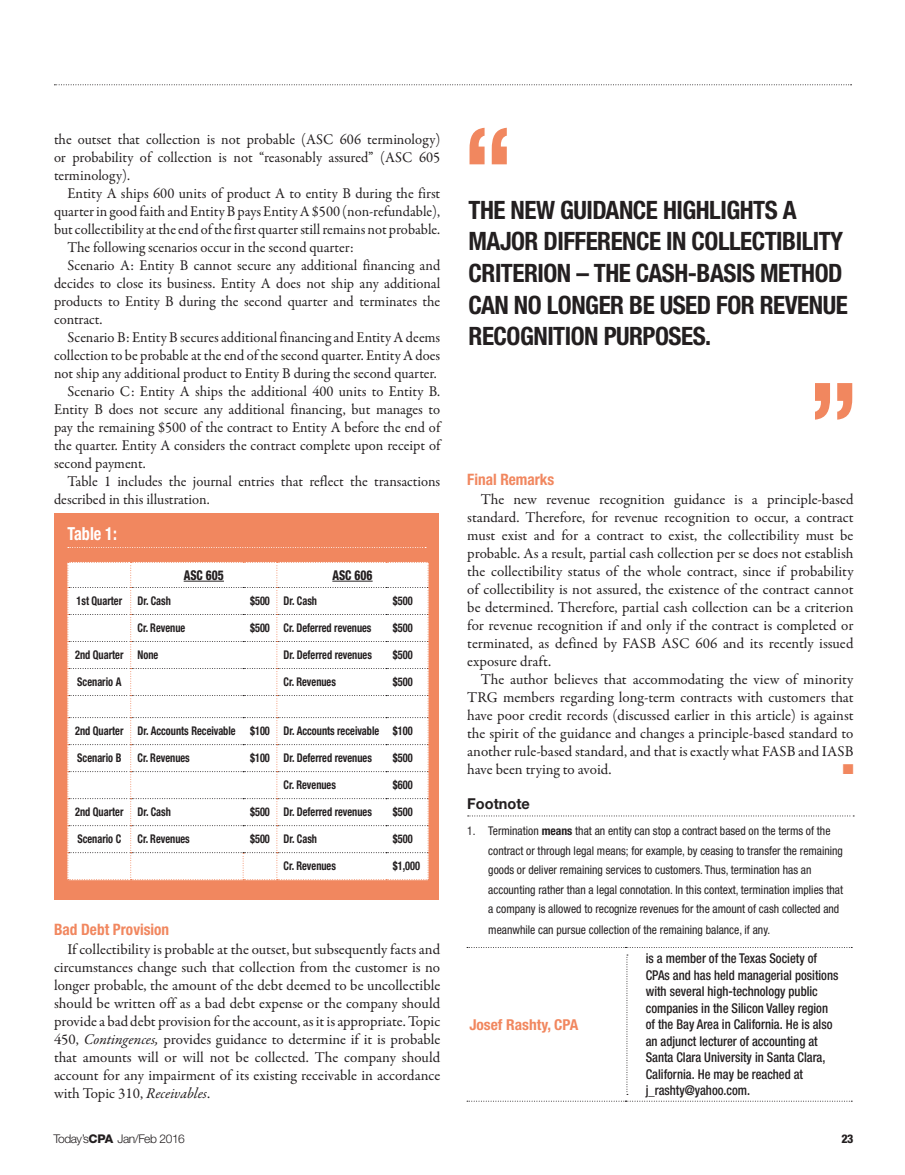
<style>
.page{position:relative;width:905px;height:1175px;background:#fff}
.page>*{position:absolute;margin:0;border:0;box-sizing:border-box;transform-origin:0 0}
.t1{font:700 condensed 25.35px/31.7px "Helvetica Neue LT Std";letter-spacing:-.02em;color:#231f20}
.t2{font:700 condensed 18px "Helvetica Neue LT Std";color:#fff;scale:.9 1}
.Subheader_Feature_1{font:700 condensed 15.75px "Helvetica Neue LT Std";color:#f1875f}
.TCPA_BodyCopy{font:15px/18px "Garamond Premr Pro";color:#231f20;text-align:justify}
.t3{font:700 condensed 15px "Helvetica Neue LT Std";color:#f1875f}
.t4{font:700 15px "Helvetica Neue LT Std";color:#231f20}
.TCPA_BodyCopy-2{font:14.25px "Zapf Dingbats ITC";color:#f1875f}
.TAG_INFO{font:500 condensed 13.5px/16.5px "Helvetica Neue LT Std";color:#231f20;scale:.93 1}
.t5{font:800 condensed 13.5px "Helvetica Neue LT Std";color:#231f20;scale:.86 1}
.t6{font:700 condensed 12px "Helvetica Neue LT Std";color:#231f20;scale:.86 1}
.t7{font:condensed 12px/19.5px "Helvetica Neue LT Std";color:#231f20;scale:.95 1}
.t8{font:condensed 12px "Helvetica Neue LT Std";color:#231f20}
.t9{font:300 12px "Helvetica Neue LT Std";letter-spacing:-.04em;color:#231f20}
.t10{font:800 condensed 12px "Helvetica Neue LT Std";color:#231f20}
.s1{font-style:italic}
.s2{font-weight:700}
.s3{font-weight:800}
</style>
<div class="page">
<svg style="left:54px;top:84px;width:797px;height:1px"></svg>
<div style="left:54px;top:513px;width:385px;height:387px;background:#f1875f"></div>
<svg style="left:68px;top:547px;width:358px;height:1px"></svg>
<div style="left:68px;top:562px;width:361px;height:318px;background:#fff"></div>
<hr style="left:184px;top:581px;width:40px;height:1px;background:#231f20">
<hr style="left:332px;top:581px;width:40px;height:1px;background:#231f20">
<svg style="left:467px;top:815px;width:387px;height:1px"></svg>
<svg style="left:467px;top:947px;width:385px;height:1px"></svg>
<svg style="left:467px;top:954px;width:385px;height:147px"></svg>
<svg style="left:469px;top:128px;width:38px;height:36px"></svg>
<svg style="left:815px;top:383px;width:37px;height:36px"></svg>
<p class="TCPA_BodyCopy" style="left:54px;top:131px;width:388px">the outset that collection is not probable (ASC 606 terminology) or probability of collection is not “reasonably assured” (ASC 605 terminology).</p>
<p class="TCPA_BodyCopy" style="left:54px;top:185px;width:388px;text-indent:14px">Entity A ships 600 units of product A to entity B during the first quarter in good faith and Entity B pays Entity A $500 (non-refundable), but collectibility at the end of the first quarter still remains not probable.</p>
<p class="TCPA_BodyCopy" style="left:68px;top:239px;width:288px">The following scenarios occur in the second quarter:</p>
<p class="TCPA_BodyCopy" style="left:54px;top:257px;width:388px;text-indent:14px">Scenario A: Entity B cannot secure any additional financing and decides to close its business. Entity A does not ship any additional products to Entity B during the second quarter and terminates the contract.</p>
<p class="TCPA_BodyCopy" style="left:54px;top:329px;width:388px;text-indent:14px">Scenario B: Entity B secures additional financing and Entity A deems collection to be probable at the end of the second quarter. Entity A does not ship any additional product to Entity B during the second quarter.</p>
<p class="TCPA_BodyCopy" style="left:54px;top:383px;width:388px;text-indent:14px">Scenario C: Entity A ships the additional 400 units to Entity B.<br>Entity B does not secure any additional financing, but manages to pay the remaining $500 of the contract to Entity A before the end of the quarter. Entity A considers the contract complete upon receipt of second payment.</p>
<p class="TCPA_BodyCopy" style="left:54px;top:473px;width:388px;text-indent:14px">Table 1 includes the journal entries that reflect the transactions described in this illustration.</p>
<p class="t2" style="left:68px;top:522px;width:56px">Table 1:</p>
<p class="t5" style="left:184px;top:566px;width:48px">ASC 605</p>
<p class="t5" style="left:332px;top:566px;width:48px">ASC 606</p>
<p class="t6" style="left:76px;top:594px;width:55px">1st Quarter</p>
<p class="t6" style="left:137px;top:594px;width:40px">Dr. Cash</p>
<p class="t6" style="left:250px;top:594px;width:79px">$500 Dr. Cash</p>
<p class="t6" style="left:393px;top:594px;width:25px">$500</p>
<p class="t6" style="left:137px;top:621px;width:57px">Cr. Revenue</p>
<p class="t6" style="left:250px;top:621px;width:143px">$500 Cr. Deferred revenues</p>
<p class="t6" style="left:393px;top:621px;width:25px">$500</p>
<p class="t6" style="left:75px;top:648px;width:98px">2nd Quarter None</p>
<p class="t6" style="left:284px;top:648px;width:104px">Dr. Deferred revenues</p>
<p class="t6" style="left:393px;top:648px;width:25px">$500</p>
<p class="t6" style="left:77px;top:675px;width:53px">Scenario A</p>
<p class="t6" style="left:284px;top:675px;width:62px">Cr. Revenues</p>
<p class="t6" style="left:393px;top:675px;width:25px">$500</p>
<p class="t6" style="left:75px;top:724px;width:394px">2nd Quarter Dr. Accounts Receivable $100 Dr. Accounts receivable $100</p>
<p class="t6" style="left:77px;top:751px;width:53px">Scenario B</p>
<p class="t6" style="left:137px;top:751px;width:62px">Cr. Revenues</p>
<p class="t6" style="left:250px;top:751px;width:143px">$100 Dr. Deferred revenues</p>
<p class="t6" style="left:393px;top:751px;width:25px">$500</p>
<p class="t6" style="left:284px;top:778px;width:62px">Cr. Revenues</p>
<p class="t6" style="left:393px;top:778px;width:25px">$600</p>
<p class="t6" style="left:75px;top:805px;width:113px">2nd Quarter Dr. Cash</p>
<p class="t6" style="left:250px;top:805px;width:143px">$500 Dr. Deferred revenues</p>
<p class="t6" style="left:393px;top:805px;width:25px">$500</p>
<p class="t6" style="left:77px;top:832px;width:53px">Scenario C</p>
<p class="t6" style="left:137px;top:832px;width:62px">Cr. Revenues</p>
<p class="t6" style="left:250px;top:832px;width:79px">$500 Dr. Cash</p>
<p class="t6" style="left:393px;top:832px;width:25px">$500</p>
<p class="t6" style="left:284px;top:859px;width:62px">Cr. Revenues</p>
<p class="t6" style="left:393px;top:859px;width:33px">$1,000</p>
<p class="Subheader_Feature_1" style="left:54px;top:919px;width:117px">Bad Debt Provision</p>
<p class="TCPA_BodyCopy" style="left:54px;top:941px;width:388px;text-indent:14px">If collectibility is probable at the outset, but subsequently facts and circumstances change such that collection from the customer is no longer probable, the amount of the debt deemed to be uncollectible should be written off as a bad debt expense or the company should provide a bad debt provision for the account, as it is appropriate. Topic 450, <span class="s1">Contingences,</span> provides guidance to determine if it is probable that amounts will or will not be collected. The company should account for any impairment of its existing receivable in accordance with Topic 310, <span class="s1">Receivables</span>.</p>
<p class="t1" style="left:468px;top:194px;width:380px">THE NEW GUIDANCE HIGHLIGHTS A<br>MAJOR DIFFERENCE IN COLLECTIBILITY<br>CRITERION – THE CASH-BASIS METHOD<br>CAN NO LONGER BE USED FOR REVENUE<br>RECOGNITION PURPOSES.</p>
<p class="Subheader_Feature_1" style="left:467px;top:469px;width:89px">Final Remarks</p>
<p class="TCPA_BodyCopy" style="left:467px;top:491px;width:388px;text-indent:14px">The new revenue recognition guidance is a principle-based standard. Therefore, for revenue recognition to occur, a contract must exist and for a contract to exist, the collectibility must be probable. As a result, partial cash collection per se does not establish the collectibility status of the whole contract, since if probability of collectibility is not assured, the existence of the contract cannot be determined. Therefore, partial cash collection can be a criterion for revenue recognition if and only if the contract is completed or terminated, as defined by FASB ASC 606 and its recently issued exposure draft.</p>
<p class="TCPA_BodyCopy" style="left:467px;top:671px;width:388px;text-indent:14px">The author believes that accommodating the view of minority TRG members regarding long-term contracts with customers that have poor credit records (discussed earlier in this article) is against the spirit of the guidance and changes a principle-based standard to another rule-based standard, and that is exactly what FASB and IASB have been trying to avoid.</p>
<p class="TCPA_BodyCopy-2" style="left:842px;top:762px;width:12px">■</p>
<p class="t4" style="left:467px;top:794px;width:64px">Footnote</p>
<p class="t7" style="left:488px;top:821px;width:375px;text-indent:-21px">1. Termination <span class="s2">means</span> that an entity can stop a contract based on the terms of the contract or through legal means; for example, by ceasing to transfer the remaining goods or deliver remaining services to customers. Thus, termination has an accounting rather than a legal connotation. In this context, termination implies that a company is allowed to recognize revenues for the amount of cash collected and</p>
<p class="t8" style="left:488px;top:923px;width:283px">meanwhile can pursue collection of the remaining balance, if any.</p>
<p class="t3" style="left:469px;top:1015px;width:110px">Josef Rashty, CPA</p>
<p class="TAG_INFO" style="left:645px;top:950px;width:209px">is a member of the Texas Society of CPAs and has held managerial positions with several high-technology public companies in the Silicon Valley region of the Bay Area in California. He is also an adjunct lecturer of accounting at Santa Clara University in Santa Clara, California. He may be reached at j_rashty@yahoo.com.</p>
<p class="t9" style="left:53px;top:1131px;width:133px">Today’s<span class="s3">CPA</span> Jan/Feb 2016</p>
<p class="t10" style="left:841px;top:1131px;width:13px">23</p>
</div>
